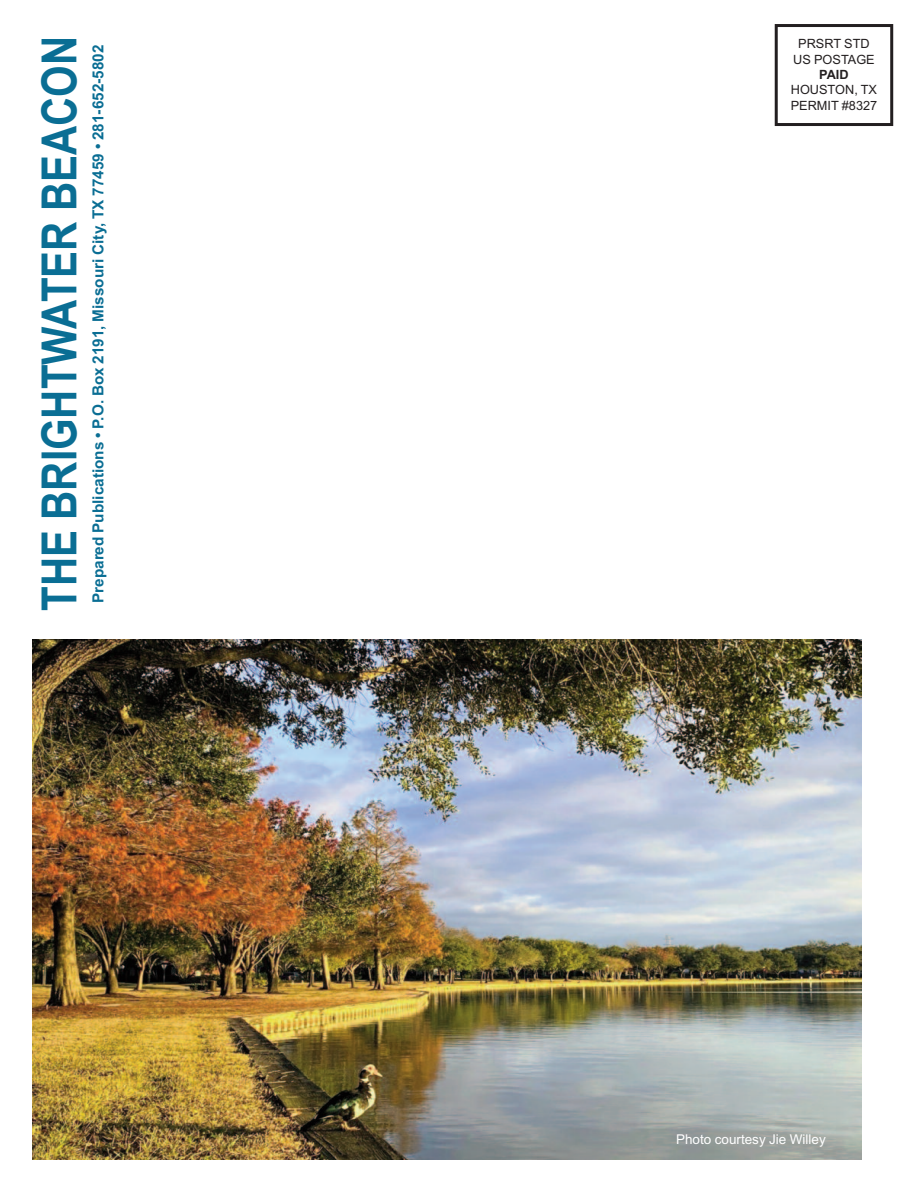
<style>
.page{position:relative;width:918px;height:1188px;background:#fff}
.page>*{position:absolute;margin:0;border:0;box-sizing:border-box;transform-origin:0 0}
.t1{font:700 48.6px "Arial";color:#0a6e94;scale:.83 1}
.t2{font:700 15.3px "Arial";color:#0a6e94}
.t3{font:13.5px "Arial";color:#fff}
.t4{font:12.75px/15.3px "Arial";color:#231f20;text-align:center}
.t5{font:700 12.75px "Arial";color:#231f20}
</style>
<div class="page">
<div style="left:775px;top:24px;width:118px;height:102px;border:3px solid #231f20"></div>
<img style="left:33px;top:639px;width:829px;height:521px">
<h1 class="t1" style="left:31px;top:611px;width:695px;rotate:-90deg">THE BRIGHTWATER BEACON</h1>
<p class="t2" style="left:89px;top:603px;width:560px;rotate:-90deg">Prepared Publications • P.O. Box 2191, Missouri City, TX 77459 • 281-652-5802</p>
<p class="t4" style="left:793px;top:36px;width:83px">PRSRT STD<br>US POSTAGE</p>
<p class="t5" style="left:819px;top:67px;width:31px">PAID</p>
<p class="t4" style="left:791px;top:82px;width:88px;text-align:left">HOUSTON, TX<br>PERMIT #8327</p>
<p class="t3" style="left:676px;top:1131px;width:151px">Photo courtesy Jie Willey</p>
</div>
